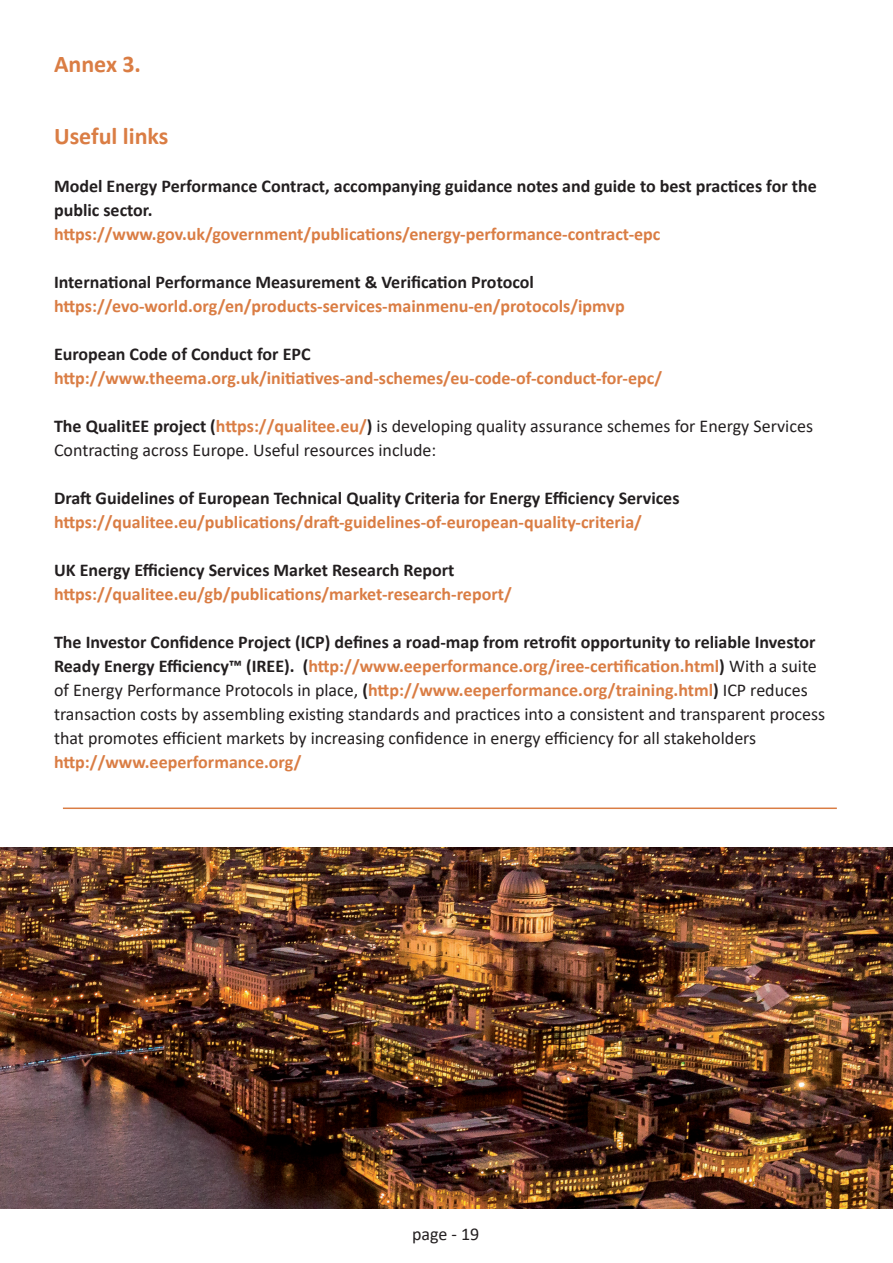
<style>
.page{position:relative;width:893px;height:1263px;background:#fff}
.page>*{position:absolute;margin:0;border:0;box-sizing:border-box;transform-origin:0 0}
.t1{font:700 24px "Calibri";color:#da7d44}
.t2{font:18px/24px "Calibri";color:#231f20}
.t3{font:700 18px "Calibri";color:#da7d44}
.t4{font:700 18px/24px "Calibri";color:#231f20}
.s1{font-weight:700}
.s2{font-weight:700;color:#da7d44}
</style>
<div class="page">
<img style="left:0;top:847px;width:893px;height:362px">
<hr style="left:63px;top:807px;width:774px;height:2px;background:#da7d44">
<h1 class="t1" style="left:54px;top:47px;width:89px">Annex 3.</h1>
<h1 class="t1" style="left:54px;top:119px;width:116px">Useful links</h1>
<p class="t4" style="left:54px;top:174px;width:764px">Model Energy Performance Contract, accompanying guidance notes and guide to best practices for the public sector.</p>
<p class="t3" style="left:54px;top:221px;width:608px">https://www.gov.uk/government/publications/energy-performance-contract-epc</p>
<p class="t4" style="left:54px;top:270px;width:481px">International Performance Measurement &amp; Verification Protocol</p>
<p class="t3" style="left:54px;top:293px;width:572px">https://evo-world.org/en/products-services-mainmenu-en/protocols/ipmvp</p>
<p class="t4" style="left:54px;top:342px;width:258px">European Code of Conduct for EPC</p>
<p class="t3" style="left:54px;top:365px;width:610px">http://www.theema.org.uk/initiatives-and-schemes/eu-code-of-conduct-for-epc/</p>
<p class="t2" style="left:54px;top:414px;width:760px"><span class="s1">The QualitEE project (</span><span class="s2">https://qualitee.eu/</span><span class="s1">)</span> is developing quality assurance schemes for Energy Services<br>Contracting across Europe. Useful resources include:</p>
<p class="t4" style="left:54px;top:486px;width:627px">Draft Guidelines of European Technical Quality Criteria for Energy Efficiency Services</p>
<p class="t3" style="left:54px;top:509px;width:589px">https://qualitee.eu/publications/draft-guidelines-of-european-quality-criteria/</p>
<p class="t4" style="left:54px;top:558px;width:402px">UK Energy Efficiency Services Market Research Report</p>
<p class="t3" style="left:54px;top:581px;width:459px">https://qualitee.eu/gb/publications/market-research-report/</p>
<p class="t2" style="left:54px;top:630px;width:773px"><span class="s1">The Investor Confidence Project (ICP) defines a road-map from retrofit opportunity to reliable Investor Ready Energy Efficiency™ (IREE). (</span><span class="s2">http://www.eeperformance.org/iree-certification.html</span><span class="s1">)</span> With a suite of Energy Performance Protocols in place, <span class="s1">(</span><span class="s2">http://www.eeperformance.org/training.html</span><span class="s1">)</span> ICP reduces transaction costs by assembling existing standards and practices into a consistent and transparent process that promotes efficient markets by increasing confidence in energy efficiency for all stakeholders</p>
<p class="t3" style="left:54px;top:749px;width:249px">http://www.eeperformance.org/</p>
<p class="t2" style="left:412px;top:1221px;width:69px">page - 19</p>
</div>
